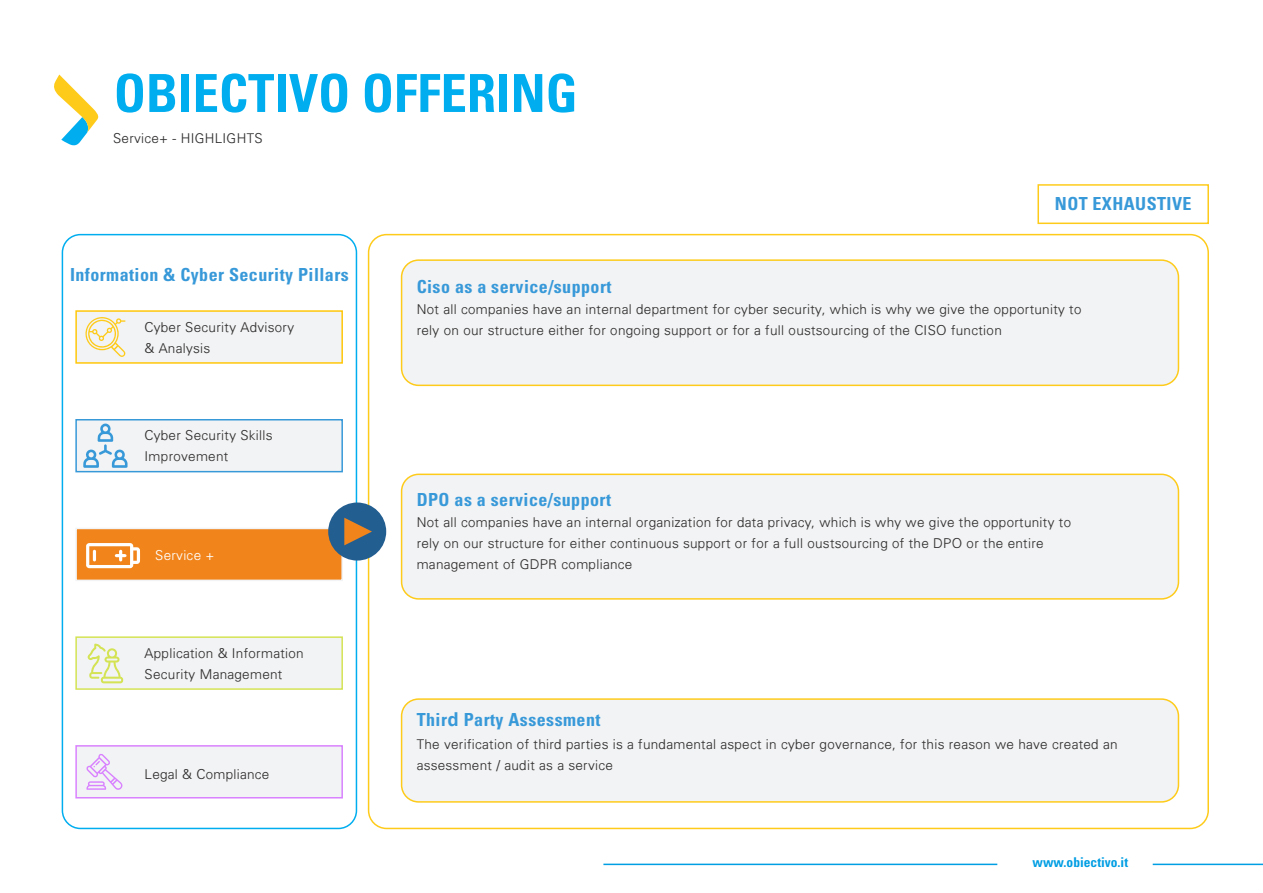
<style>
.page{position:relative;width:1263px;height:893px;background:#fff}
.page>*{position:absolute;margin:0;border:0;box-sizing:border-box;transform-origin:0 0}
.t1{font:700 condensed 52.5px "Univers LT Std";color:#00aeef}
.lato_Light_9{font:700 condensed 18px "Univers LT Std";letter-spacing:.025em;color:#3899d9}
.lato_Light_9-2{font:300 13.5px/21px "Univers";letter-spacing:.025em;color:#312f30}
.t2{font:700 condensed 13.5px "Univers LT Std";color:#009ee3}
.lato_Light_9-3{font:300 13.5px "Univers";letter-spacing:.025em;color:#fff}
.s1{font-family:"Open Sans";font-stretch:normal}
</style>
<div class="page">
<hr style="left:603px;top:864px;width:394px;height:1px;background:#009ee3">
<hr style="left:1153px;top:864px;width:110px;height:1px;background:#009ee3">
<svg style="left:54px;top:75px;width:45px;height:70px"></svg>
<div style="left:62px;top:234px;width:295px;height:595px;border:2px solid #00aeef;border-radius:18px"></div>
<div style="left:75px;top:310px;width:268px;height:54px;background:#f2f3f4;border:2px solid #ffc70a"></div>
<div style="left:75px;top:419px;width:268px;height:53px;background:#f2f3f4;border:2px solid #3899d9"></div>
<div style="left:75px;top:528px;width:268px;height:53px;background:#f1851c;border:2px solid #f2f3f4"></div>
<div style="left:75px;top:636px;width:268px;height:54px;background:#f2f3f4;border:2px solid #d4e354"></div>
<div style="left:75px;top:745px;width:268px;height:53px;background:#f2f3f4;border:2px solid #d982ff"></div>
<div style="left:328px;top:502px;width:58px;height:59px;background:#235e91;border-radius:50%"></div>
<svg style="left:344px;top:518px;width:28px;height:27px"></svg>
<div style="left:402px;top:260px;width:776px;height:125px;background:#f2f3f4;border-radius:17px"></div>
<div style="left:401px;top:259px;width:778px;height:127px;border:2px solid #fecb1b;border-radius:17px"></div>
<svg style="left:86px;top:754px;width:36px;height:36px"></svg>
<svg style="left:87px;top:644px;width:36px;height:39px"></svg>
<svg style="left:86px;top:543px;width:54px;height:25px"></svg>
<svg style="left:83px;top:424px;width:45px;height:44px"></svg>
<svg style="left:85px;top:317px;width:40px;height:40px"></svg>
<div style="left:402px;top:474px;width:776px;height:125px;background:#f2f3f4;border-radius:17px"></div>
<div style="left:401px;top:474px;width:778px;height:126px;border:2px solid #fecb1b;border-radius:17px"></div>
<div style="left:402px;top:699px;width:776px;height:103px;background:#f2f3f4;border-radius:17px"></div>
<div style="left:401px;top:698px;width:778px;height:105px;border:2px solid #fecb1b;border-radius:17px"></div>
<div style="left:1037px;top:184px;width:172px;height:40px;border:2px solid #fecb1b"></div>
<p class="t1" style="left:114px;top:61px;width:465px">OBIECTIVO OFFERING</p>
<p class="lato_Light_9-2" style="left:113px;top:127px;width:151px">Service+ - HIGHLIGHTS</p>
<p class="lato_Light_9" style="left:1055px;top:193px;width:138px">NOT EXHAUSTIVE</p>
<p class="lato_Light_9" style="left:70px;top:264px;width:280px">Information &amp; Cyber Security Pillars</p>
<p class="lato_Light_9-2" style="left:145px;top:316px;width:151px">Cyber Security Advisory</p>
<p class="lato_Light_9-2" style="left:145px;top:337px;width:67px">&amp; Analysis</p>
<p class="lato_Light_9-2" style="left:145px;top:425px;width:130px">Cyber Security Skills</p>
<p class="lato_Light_9-2" style="left:145px;top:446px;width:85px">Improvement</p>
<p class="lato_Light_9-3" style="left:155px;top:547px;width:61px">Service +</p>
<p class="lato_Light_9-2" style="left:145px;top:642px;width:161px">Application &amp; Information</p>
<p class="lato_Light_9-2" style="left:145px;top:663px;width:139px">Security Management</p>
<p class="lato_Light_9-2" style="left:145px;top:763px;width:126px">Legal &amp; Compliance</p>
<p class="lato_Light_9" style="left:417px;top:275px;width:196px">Ciso as a service/support</p>
<p class="lato_Light_9-2" style="left:417px;top:298px;width:666px">Not all companies have an internal department for cyber security, which is why we give the opportunity to</p>
<p class="lato_Light_9-2" style="left:417px;top:319px;width:586px">rely on our structure either for ongoing support or for a full oustsourcing of the CISO function</p>
<p class="lato_Light_9" style="left:417px;top:489px;width:196px">DPO as a service/support</p>
<p class="lato_Light_9-2" style="left:417px;top:511px;width:656px">Not all companies have an internal organization for data privacy, which is why we give the opportunity to</p>
<p class="lato_Light_9-2" style="left:417px;top:532px;width:628px">rely on our structure for either continuous support or for a full oustsourcing of the DPO or the entire</p>
<p class="lato_Light_9-2" style="left:417px;top:553px;width:217px">management of GDPR compliance</p>
<p class="lato_Light_9" style="left:417px;top:709px;width:185px">Thir<span class="s1">d</span> Party Assessment</p>
<p class="lato_Light_9-2" style="left:417px;top:734px;width:702px">The verification of third parties is a fundamental aspect in cyber governance, for this reason we have created an assessment / audit as a service</p>
<p class="t2" style="left:1032px;top:854px;width:97px">www.obiectivo.it</p>
</div>
